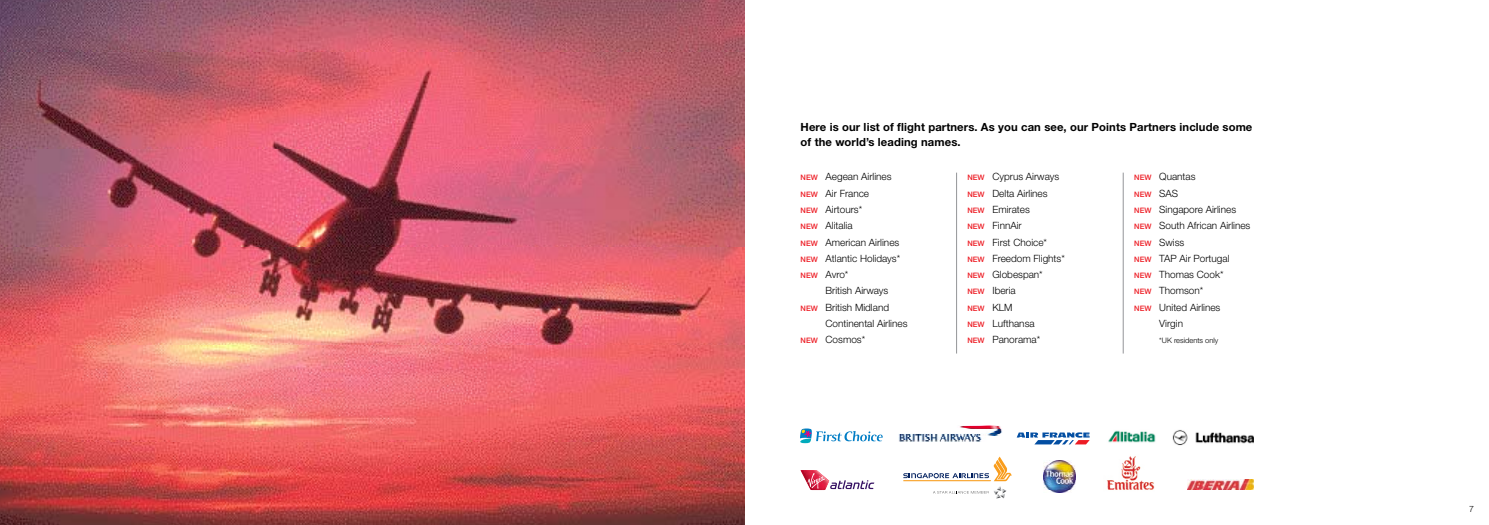
<style>
.page{position:relative;width:1489px;height:525px;background:#fff}
.page>*{position:absolute;margin:0;border:0;box-sizing:border-box;transform-origin:0 0}
.t1{font:700 11.25px/15px "Helvetica Neue LT Pro";letter-spacing:.01em;color:#000}
.t2{font:300 10px/16.2px "Helvetica Neue LT Pro";color:#000}
.t3{font:300 8.75px "Helvetica Neue LT Pro";color:#000}
.t4{font:300 7.5px "Helvetica Neue LT Pro";color:#000}
.t5{font:500 7.5px "Helvetica Neue LT Pro";color:#ed1c24}
.s1{font-weight:500;font-size:7.5px;color:#ed1c24}
.s2{font-weight:300;font-size:10px;color:#000}
</style>
<div class="page">
<img style="left:0;top:0;width:744px;height:524px">
<hr style="left:956px;top:172px;width:1px;height:181px;background:#939598">
<hr style="left:1122px;top:172px;width:1px;height:181px;background:#939598">
<img style="left:1108px;top:430px;width:48px;height:13px">
<img style="left:1172px;top:430px;width:81px;height:15px">
<img style="left:1107px;top:456px;width:48px;height:34px">
<img style="left:1187px;top:479px;width:65px;height:10px">
<svg style="left:1016px;top:432px;width:73px;height:12px"></svg>
<svg style="left:800px;top:428px;width:82px;height:15px"></svg>
<img style="left:898px;top:425px;width:104px;height:17px">
<img style="left:1043px;top:460px;width:32px;height:32px">
<svg style="left:903px;top:456px;width:108px;height:42px"></svg>
<svg style="left:800px;top:470px;width:74px;height:19px"></svg>
<p class="t1" style="left:800px;top:119px;width:453px">Here is our list of flight partners. As you can see, our Points Partners include some of the world’s leading names.</p>
<p class="t2" style="left:800px;top:168px;width:101px"><span class="s1">NEW</span> Aegean Airlines<br><span class="s1">NEW</span> Air France<br><span class="s1">NEW</span> Airtours*<br><span class="s1">NEW</span> Alitalia<br><span class="s1">NEW</span> American Airlines<br><span class="s1">NEW</span> Atlantic Holidays*<br><span class="s1">NEW</span> Avro*</p>
<p class="t2" style="left:825px;top:282px;width:64px">British Airways</p>
<p class="t2" style="left:800px;top:298px;width:90px"><span class="s1">NEW</span> British Midland</p>
<p class="t2" style="left:825px;top:315px;width:83px">Continental Airlines</p>
<p class="t2" style="left:800px;top:331px;width:66px"><span class="s1">NEW</span> Cosmos*</p>
<p class="t2" style="left:967px;top:168px;width:99px"><span class="s1">NEW</span> Cyprus Airways<br><span class="s1">NEW</span> Delta Airlines<br><span class="s1">NEW</span> Emirates<br><span class="s1">NEW</span> FinnAir<br><span class="s1">NEW</span> First Choice*<br><span class="s1">NEW</span> Freedom Flights*<br><span class="s1">NEW</span> Globespan*<br><span class="s1">NEW</span> Iberia</p>
<p class="t5" style="left:967px;top:303px;width:47px">NEW <span class="s2">KLM</span></p>
<p class="t2" style="left:967px;top:315px;width:74px"><span class="s1">NEW</span> Lufthansa<br><span class="s1">NEW</span> Panorama*</p>
<p class="t2" style="left:1134px;top:168px;width:63px"><span class="s1">NEW</span> Quantas</p>
<p class="t5" style="left:1134px;top:189px;width:45px">NEW <span class="s2">SAS</span></p>
<p class="t2" style="left:1134px;top:201px;width:103px"><span class="s1">NEW</span> Singapore Airlines</p>
<p class="t2" style="left:1134px;top:217px;width:118px"><span class="s1">NEW</span> South African Airlines</p>
<p class="t2" style="left:1134px;top:233px;width:52px"><span class="s1">NEW</span> Swiss</p>
<p class="t2" style="left:1134px;top:250px;width:97px"><span class="s1">NEW</span> TAP Air Portugal</p>
<p class="t2" style="left:1134px;top:266px;width:91px"><span class="s1">NEW</span> Thomas Cook*</p>
<p class="t2" style="left:1134px;top:282px;width:71px"><span class="s1">NEW</span> Thomson*</p>
<p class="t2" style="left:1134px;top:298px;width:88px"><span class="s1">NEW</span> United Airlines</p>
<p class="t2" style="left:1159px;top:315px;width:25px">Virgin</p>
<p class="t4" style="left:1159px;top:335px;width:61px">*UK residents only</p>
<p class="t3" style="left:1468px;top:503px;width:6px">7</p>
</div>
